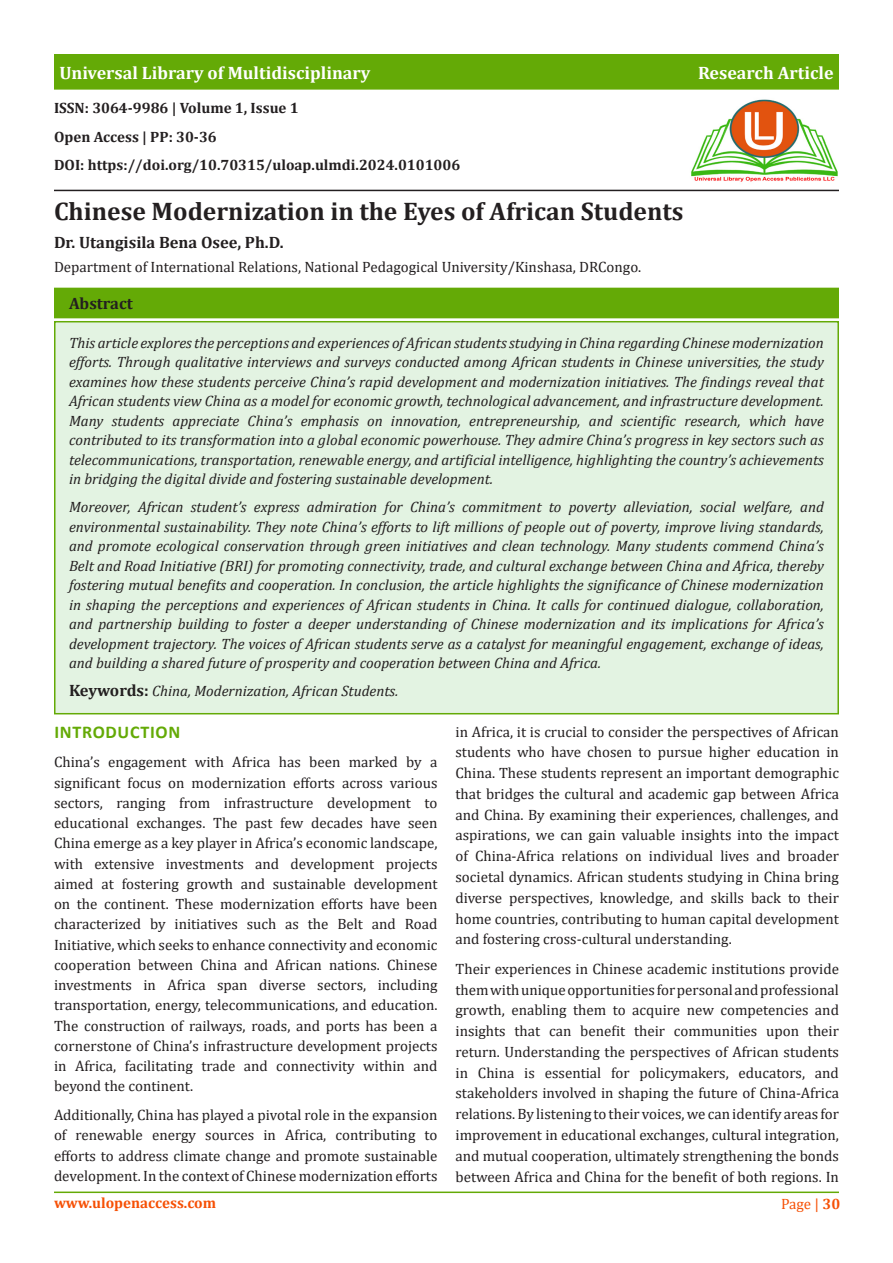
<style>
.page{position:relative;width:893px;height:1263px;background:#fff}
.page>*{position:absolute;margin:0;border:0;box-sizing:border-box;transform-origin:0 0}
.t1{font:700 25.5px "Cambria";color:#231f20}
.t2{font:700 18px "Cambria";color:#fff}
.t3{font:700 18px "Calibri";letter-spacing:.04em;color:#64aa06}
.t4{font:700 16.5px "Cambria";color:#231f20}
.t5{font:15px/20.7px "Cambria";color:#231f20;text-align:justify}
.t6{font:italic 15px/19.5px "Cambria";color:#231f20;text-align:justify}
.t7{font:700 15px "Cambria";color:#231f20}
.t8{font:700 15px "Cambria";color:#f65005}
.t9{font:15px "Cambria";color:#f65005}
.s1{font-weight:700;font-style:normal;font-size:16.5px}
.s2{font-weight:700}
</style>
<div class="page">
<hr style="left:54px;top:1191px;width:785px;height:2px;background:#64aa06">
<hr style="left:54px;top:190px;width:785px;height:1px;background:#231f20">
<div style="left:54px;top:54px;width:785px;height:36px;background:#64aa06"></div>
<div style="left:55px;top:322px;width:783px;height:392px;background:#e3f3e2"></div>
<div style="left:54px;top:321px;width:785px;height:393px;border:2px solid #64aa06"></div>
<div style="left:55px;top:288px;width:783px;height:30px;background:#64aa06"></div>
<img style="left:691px;top:99px;width:147px;height:83px">
<p class="t2" style="left:59px;top:60px;width:313px">Universal Library of Multidisciplinary</p>
<p class="t2" style="left:698px;top:60px;width:137px">Research Article</p>
<p class="t7" style="left:54px;top:98px;width:246px">ISSN: 3064-9986 | Volume 1, Issue 1</p>
<p class="t7" style="left:54px;top:126px;width:164px">Open Access | PP: 30-36</p>
<p class="t7" style="left:54px;top:154px;width:408px">DOI: https://doi.org/10.70315/uloap.ulmdi.2024.0101006</p>
<p class="t1" style="left:54px;top:193px;width:631px">Chinese Modernization in the Eyes of African Students</p>
<p class="t4" style="left:54px;top:231px;width:231px">Dr. Utangisila Bena Osee, Ph.D.</p>
<p class="t5" style="left:54px;top:257px;width:589px">Department of International Relations, National Pedagogical University/Kinshasa, DRCongo.</p>
<p class="t4" style="left:69px;top:292px;width:65px">Abstract</p>
<p class="t6" style="left:69px;top:332px;width:756px">This article explores the perceptions and experiences of African students studying in China regarding Chinese modernization efforts. Through qualitative interviews and surveys conducted among African students in Chinese universities, the study examines how these students perceive China’s rapid development and modernization initiatives. The findings reveal that African students view China as a model for economic growth, technological advancement, and infrastructure development.<br>Many students appreciate China’s emphasis on innovation, entrepreneurship, and scientific research, which have contributed to its transformation into a global economic powerhouse. They admire China’s progress in key sectors such as telecommunications, transportation, renewable energy, and artificial intelligence, highlighting the country’s achievements in bridging the digital divide and fostering sustainable development.</p>
<p class="t6" style="left:69px;top:497px;width:756px">Moreover, African student’s express admiration for China’s commitment to poverty alleviation, social welfare, and environmental sustainability. They note China’s efforts to lift millions of people out of poverty, improve living standards, and promote ecological conservation through green initiatives and clean technology. Many students commend China’s Belt and Road Initiative (BRI) for promoting connectivity, trade, and cultural exchange between China and Africa, thereby fostering mutual benefits and cooperation. In conclusion, the article highlights the significance of Chinese modernization in shaping the perceptions and experiences of African students in China. It calls for continued dialogue, collaboration, and partnership building to foster a deeper understanding of Chinese modernization and its implications for Africa’s development trajectory. The voices of African students serve as a catalyst for meaningful engagement, exchange of ideas, and building a shared future of prosperity and cooperation between China and Africa.</p>
<p class="t6" style="left:69px;top:681px;width:331px"><span class="s1">Keywords:</span> China, Modernization, African Students.</p>
<p class="t3" style="left:54px;top:720px;width:127px">INTRODUCTION</p>
<p class="t5" style="left:54px;top:752px;width:385px;line-height:20.2px">China’s engagement with Africa has been marked by a significant focus on modernization efforts across various sectors, ranging from infrastructure development to educational exchanges. The past few decades have seen China emerge as a key player in Africa’s economic landscape, with extensive investments and development projects aimed at fostering growth and sustainable development on the continent. These modernization efforts have been characterized by initiatives such as the Belt and Road Initiative, which seeks to enhance connectivity and economic cooperation between China and African nations. Chinese investments in Africa span diverse sectors, including transportation, energy, telecommunications, and education.<br>The construction of railways, roads, and ports has been a cornerstone of China’s infrastructure development projects in Africa, facilitating trade and connectivity within and beyond the continent.</p>
<p class="t5" style="left:54px;top:1105px;width:385px;line-height:20.2px">Additionally, China has played a pivotal role in the expansion of renewable energy sources in Africa, contributing to efforts to address climate change and promote sustainable development. In the context of Chinese modernization efforts</p>
<p class="t5" style="left:455px;top:721px;width:385px">in Africa, it is crucial to consider the perspectives of African students who have chosen to pursue higher education in China. These students represent an important demographic that bridges the cultural and academic gap between Africa and China. By examining their experiences, challenges, and aspirations, we can gain valuable insights into the impact of China-Africa relations on individual lives and broader societal dynamics. African students studying in China bring diverse perspectives, knowledge, and skills back to their home countries, contributing to human capital development and fostering cross-cultural understanding.</p>
<p class="t5" style="left:455px;top:958px;width:385px">Their experiences in Chinese academic institutions provide them with unique opportunities for personal and professional growth, enabling them to acquire new competencies and insights that can benefit their communities upon their return. Understanding the perspectives of African students in China is essential for policymakers, educators, and stakeholders involved in shaping the future of China-Africa relations. By listening to their voices, we can identify areas for improvement in educational exchanges, cultural integration, and mutual cooperation, ultimately strengthening the bonds between Africa and China for the benefit of both regions. In</p>
<p class="t8" style="left:54px;top:1193px;width:164px">www.ulopenaccess.com</p>
<p class="t9" style="left:781px;top:1195px;width:61px">Page | <span class="s2">30</span></p>
</div>
